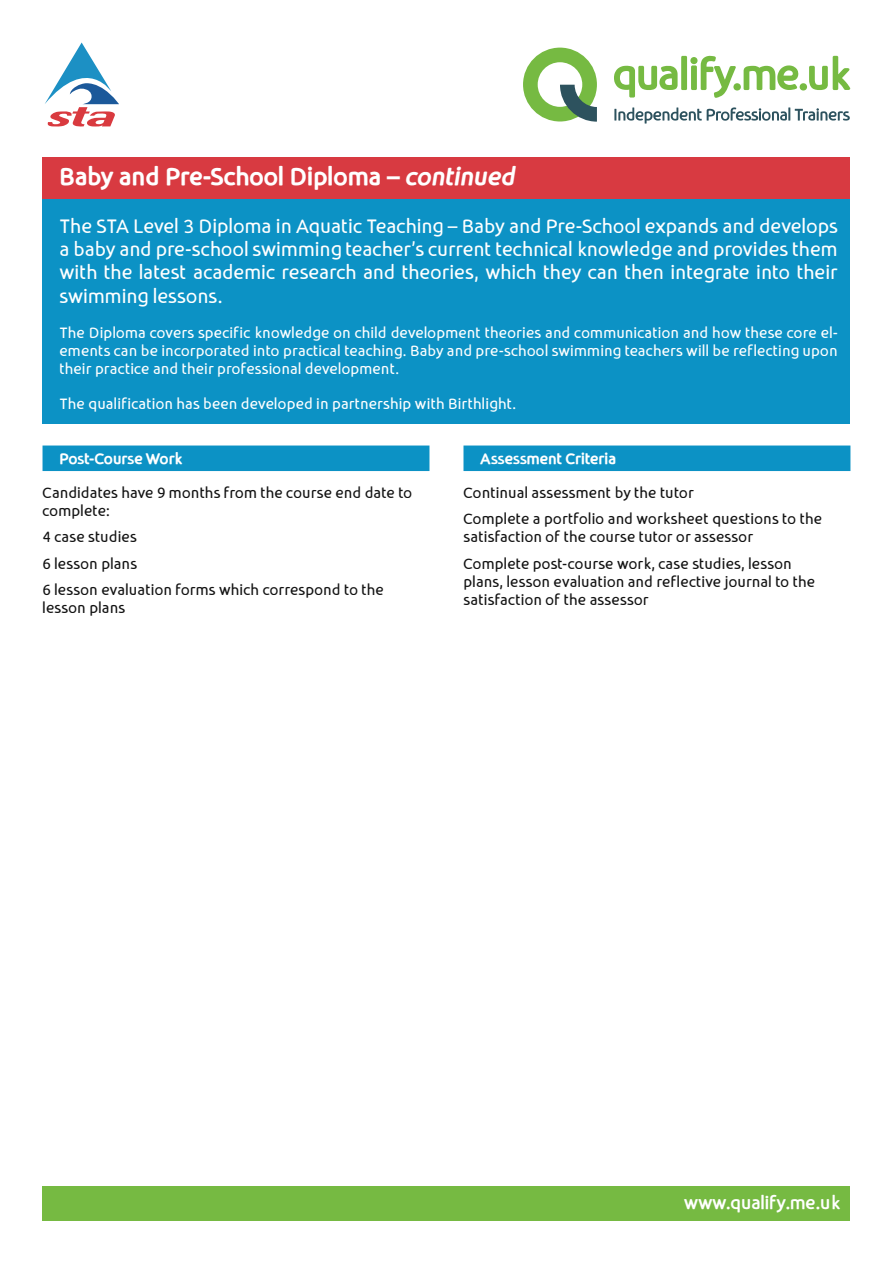
<style>
.page{position:relative;width:893px;height:1263px;background:#fff}
.page>*{position:absolute;margin:0;border:0;box-sizing:border-box;transform-origin:0 0}
.t1{font:700 24px "Sereno";letter-spacing:.005em;color:#fff}
.t2{font:19.5px/23.4px "Sereno";color:#fff;text-align:justify}
.t3{font:500 18px "Sereno";color:#fff}
.t4{font:15px/26.5px "Sereno";letter-spacing:.005em;color:#121212}
.t5{font:15px/18px "Sereno";letter-spacing:.005em;color:#fff;text-align:justify}
.t6{font:700 15px "Sereno";letter-spacing:.01em;color:#fff}
.s1{font-style:italic}
</style>
<div class="page">
<svg style="left:614px;top:107px;width:236px;height:17px"></svg>
<svg style="left:614px;top:56px;width:122px;height:42px"></svg>
<div style="left:733px;top:83px;width:8px;height:8px;background:#76ba42;border-radius:50%"></div>
<svg style="left:744px;top:65px;width:54px;height:25px"></svg>
<div style="left:800px;top:83px;width:7px;height:8px;background:#76ba42;border-radius:50%"></div>
<svg style="left:809px;top:56px;width:41px;height:34px"></svg>
<svg style="left:523px;top:48px;width:74px;height:74px"></svg>
<svg style="left:45px;top:43px;width:74px;height:83px"></svg>
<div style="left:43px;top:157px;width:807px;height:43px;background:#d83a41"></div>
<div style="left:43px;top:1186px;width:807px;height:34px;background:#76ba42"></div>
<div style="left:43px;top:200px;width:807px;height:224px;background:#0c92c5"></div>
<div style="left:43px;top:445px;width:386px;height:26px;background:#0c92c5"></div>
<div style="left:463px;top:445px;width:387px;height:26px;background:#0c92c5"></div>
<h1 class="t1" style="left:60px;top:161px;width:456px">Baby and Pre-School Diploma – <span class="s1">continued</span></h1>
<p class="t2" style="left:60px;top:213px;width:780px">The STA Level 3 Diploma in Aquatic Teaching – Baby and Pre-School expands and develops a baby and pre-school swimming teacher’s current technical knowledge and provides them with the latest academic research and theories, which they can then integrate into their swimming lessons.</p>
<p class="t5" style="left:60px;top:323px;width:780px">The Diploma covers specific knowledge on child development theories and communication and how these core el&shy;ements can be incorporated into practical teaching. Baby and pre-school swimming teachers will be reflecting upon their practice and their professional development.</p>
<p class="t5" style="left:60px;top:394px;width:458px">The qualification has been developed in partnership with Birthlight.</p>
<p class="t6" style="left:60px;top:449px;width:124px">Post-Course Work</p>
<p class="t4" style="left:43px;top:483px;width:371px;line-height:18px">Candidates have 9 months from the course end date to complete:</p>
<p class="t4" style="left:43px;top:523px;width:343px">4 case studies<br>6 lesson plans<br>6 lesson evaluation forms which correspond to the</p>
<p class="t4" style="left:43px;top:594px;width:84px">lesson plans</p>
<p class="t6" style="left:480px;top:449px;width:137px">Assessment Criteria</p>
<p class="t4" style="left:463px;top:478px;width:360px">Continual assessment by the tutor<br>Complete a portfolio and worksheet questions to the</p>
<p class="t4" style="left:463px;top:523px;width:330px">satisfaction of the course tutor or assessor<br>Complete post-course work, case studies, lesson</p>
<p class="t4" style="left:463px;top:572px;width:353px;line-height:18px">plans, lesson evaluation and reflective journal to the satisfaction of the assessor</p>
<p class="t3" style="left:684px;top:1192px;width:157px">www.qualify.me.uk</p>
</div>
